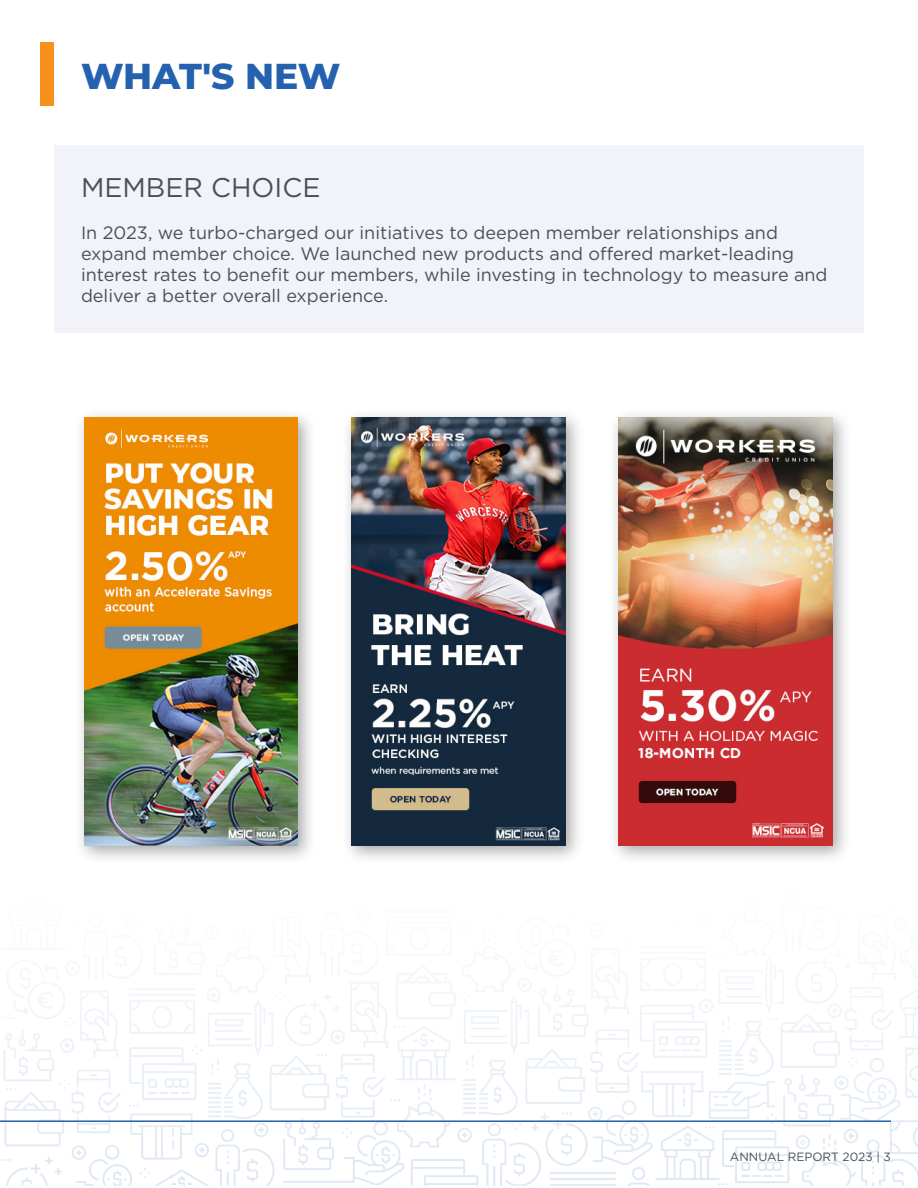
<style>
.page{position:relative;width:918px;height:1188px;background:#fff}
.page>*{position:absolute;margin:0;border:0;box-sizing:border-box;transform-origin:0 0}
.t1{font:100 36px "Montserrat";letter-spacing:-.01em;color:#2461ae}
.t2{font:27px "Gotham";color:#485159}
.t3{font:18px/21px "Gotham";color:#485159}
.t4{font:12px "Gotham";color:#485159}
</style>
<div class="page">
<img style="left:1px;top:977px;width:917px;height:209px">
<div style="left:40px;top:42px;width:14px;height:64px;background:#f6911e"></div>
<hr style="left:0;top:1120px;width:891px;height:2px;background:#2461ae">
<div style="left:54px;top:145px;width:810px;height:188px;background:#f1f3f9"></div>
<div style="left:74px;top:408px;width:243px;height:457px;background:#231f20;opacity:.4"></div>
<img style="left:84px;top:418px;width:214px;height:427px">
<div style="left:341px;top:408px;width:243px;height:457px;background:#231f20;opacity:.4"></div>
<img style="left:351px;top:418px;width:214px;height:427px">
<div style="left:609px;top:408px;width:243px;height:457px;background:#231f20;opacity:.4"></div>
<img style="left:619px;top:418px;width:213px;height:427px">
<p class="t1" style="left:81px;top:52px;width:261px">WHAT'S NEW</p>
<p class="t2" style="left:81px;top:170px;width:241px">MEMBER CHOICE</p>
<p class="t3" style="left:81px;top:222px;width:748px">In 2023, we turbo-charged our initiatives to deepen member relationships and expand member choice. We launched new products and offered market-leading interest rates to benefit our members, while investing in technology to measure and deliver a better overall experience.</p>
<p class="t4" style="left:730px;top:1149px;width:163px">ANNUAL REPORT 2023 | 3</p>
</div>
